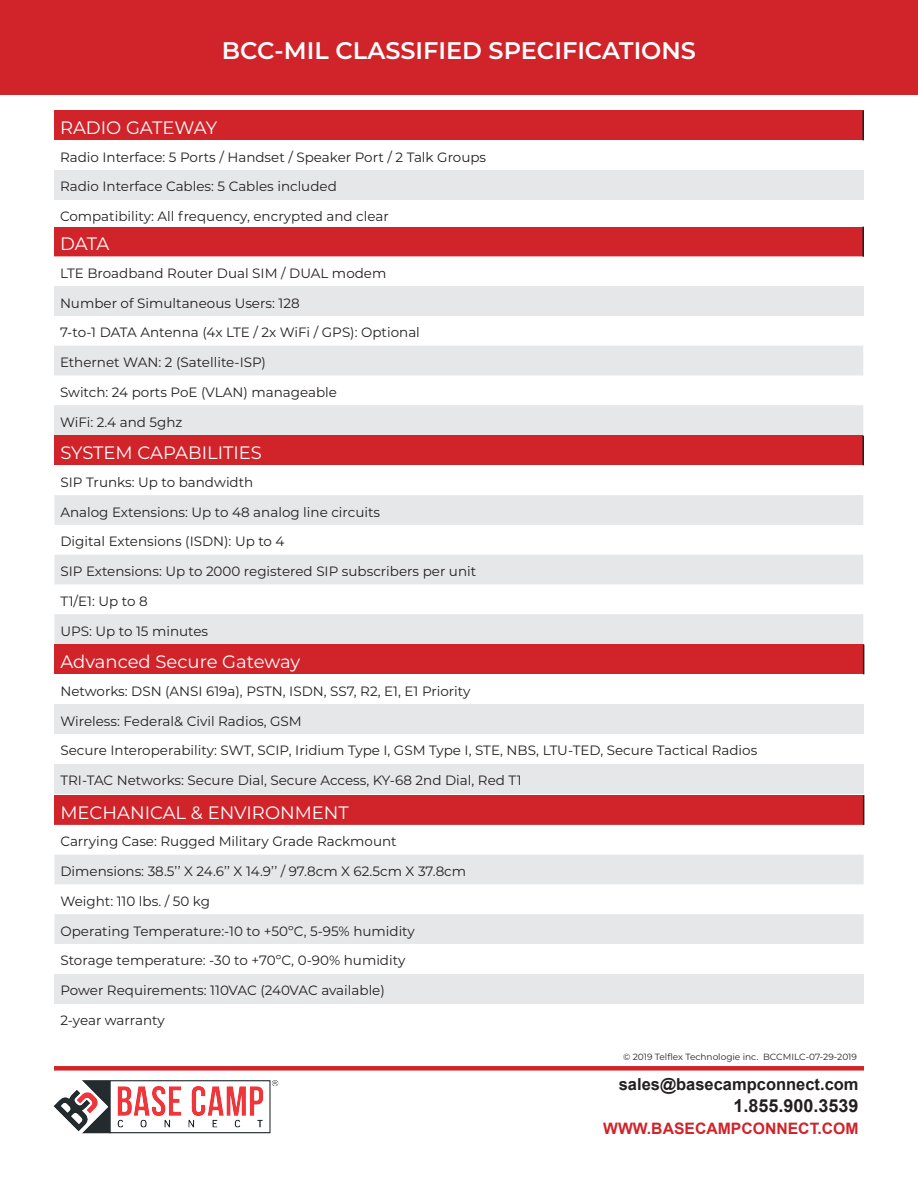
<style>
.page{position:relative;width:918px;height:1188px;background:#fff}
.page>*{position:absolute;margin:0;border:0;box-sizing:border-box;transform-origin:0 0}
.t1{font:600 24px "Montserrat";color:#fff}
.t2{font:18px "Montserrat";color:#fff}
.t3{font:700 18px "Arial";color:#231f20}
.t4{font:700 16.5px "Arial";color:#231f20}
.t5{font:700 15.75px "Arial";color:#d1232a}
.t6{font:13.5px "Montserrat";color:#231f20}
.t7{font:9px "Montserrat";color:#231f20}
</style>
<div class="page">
<div style="left:0;top:0;width:918px;height:94px;background:#d1232a"></div>
<img style="left:53px;top:1080px;width:226px;height:54px">
<div style="left:54px;top:1066px;width:810px;height:5px;background:#d1232a"></div>
<div style="left:54px;top:111px;width:809px;height:29px;background:#d1232a"></div>
<div style="left:54px;top:170px;width:809px;height:30px;background:#e6e7e9"></div>
<hr style="left:862px;top:111px;width:2px;height:29px;background:#231f20">
<div style="left:54px;top:227px;width:809px;height:29px;background:#d1232a"></div>
<svg style="left:54px;top:256px;width:809px;height:1px"></svg>
<div style="left:54px;top:286px;width:809px;height:30px;background:#e6e7e9"></div>
<svg style="left:54px;top:346px;width:809px;height:89px;fill:#e6e7e9"></svg>
<hr style="left:862px;top:227px;width:2px;height:29px;background:#231f20">
<div style="left:54px;top:436px;width:809px;height:29px;background:#d1232a"></div>
<svg style="left:54px;top:495px;width:809px;height:149px;fill:#e6e7e9"></svg>
<hr style="left:862px;top:436px;width:2px;height:29px;background:#231f20">
<div style="left:54px;top:795px;width:810px;height:30px;background:#d1232a"></div>
<svg style="left:54px;top:855px;width:810px;height:89px;fill:#e6e7e9"></svg>
<div style="left:54px;top:974px;width:810px;height:29px;background:#e6e7e9"></div>
<hr style="left:863px;top:795px;width:1px;height:30px;background:#231f20">
<div style="left:54px;top:645px;width:810px;height:29px;background:#d1232a"></div>
<div style="left:54px;top:704px;width:810px;height:30px;background:#e6e7e9"></div>
<div style="left:54px;top:764px;width:810px;height:29px;background:#e6e7e9"></div>
<svg style="left:863px;top:645px;width:1px;height:29px"></svg>
<h1 class="t1" style="left:222px;top:33px;width:476px">BCC-MIL CLASSIFIED SPECIFICATIONS</h1>
<h2 class="t2" style="left:60px;top:115px;width:159px">RADIO GATEWAY</h2>
<p class="t6" style="left:60px;top:148px;width:428px">Radio Interface: 5 Ports / Handset / Speaker Port / 2 Talk Groups</p>
<p class="t6" style="left:60px;top:177px;width:278px">Radio Interface Cables: 5 Cables included</p>
<p class="t6" style="left:60px;top:207px;width:330px">Compatibility: All frequency, encrypted and clear</p>
<h2 class="t2" style="left:60px;top:231px;width:51px">DATA</h2>
<p class="t6" style="left:60px;top:264px;width:328px">LTE Broadband Router Dual SIM / DUAL modem</p>
<p class="t6" style="left:60px;top:294px;width:241px">Number of Simultaneous Users: 128</p>
<p class="t6" style="left:60px;top:323px;width:361px">7-to-1 DATA Antenna (4x LTE / 2x WiFi / GPS): Optional</p>
<p class="t6" style="left:60px;top:353px;width:208px">Ethernet WAN: 2 (Satellite-ISP)</p>
<p class="t6" style="left:60px;top:383px;width:278px">Switch: 24 ports PoE (VLAN) manageable</p>
<p class="t6" style="left:60px;top:413px;width:124px">WiFi: 2.4 and 5ghz</p>
<h2 class="t2" style="left:60px;top:440px;width:203px">SYSTEM CAPABILITIES</h2>
<p class="t6" style="left:60px;top:473px;width:195px">SIP Trunks: Up to bandwidth</p>
<p class="t6" style="left:60px;top:502px;width:321px">Analog Extensions: Up to 48 analog line circuits</p>
<p class="t6" style="left:60px;top:532px;width:226px">Digital Extensions (ISDN): Up to 4</p>
<p class="t6" style="left:60px;top:562px;width:417px">SIP Extensions: Up to 2000 registered SIP subscribers per unit</p>
<p class="t6" style="left:60px;top:592px;width:89px">T1/E1: Up to 8</p>
<p class="t6" style="left:60px;top:622px;width:149px">UPS: Up to 15 minutes</p>
<h2 class="t2" style="left:60px;top:649px;width:241px">Advanced Secure Gateway</h2>
<p class="t6" style="left:60px;top:682px;width:411px">Networks: DSN (ANSI 619a), PSTN, ISDN, SS7, R2, E1, E1 Priority</p>
<p class="t6" style="left:60px;top:711px;width:243px">Wireless: Federal&amp; Civil Radios, GSM</p>
<p class="t6" style="left:60px;top:741px;width:698px">Secure Interoperability: SWT, SCIP, Iridium Type I, GSM Type I, STE, NBS, LTU-TED, Secure Tactical Radios</p>
<p class="t6" style="left:60px;top:771px;width:463px">TRI-TAC Networks: Secure Dial, Secure Access, KY-68 2nd Dial, Red T1</p>
<h2 class="t2" style="left:60px;top:800px;width:290px">MECHANICAL &amp; ENVIRONMENT</h2>
<p class="t6" style="left:60px;top:832px;width:338px">Carrying Case: Rugged Military Grade Rackmount</p>
<p class="t6" style="left:60px;top:862px;width:407px">Dimensions: 38.5’’ X 24.6’’ X 14.9’’ / 97.8cm X 62.5cm X 37.8cm</p>
<p class="t6" style="left:60px;top:892px;width:151px">Weight: 110 lbs. / 50 kg</p>
<p class="t6" style="left:60px;top:922px;width:356px">Operating Temperature:-10 to +50ºC, 5-95% humidity</p>
<p class="t6" style="left:60px;top:951px;width:347px">Storage temperature: -30 to +70ºC, 0-90% humidity</p>
<p class="t6" style="left:60px;top:981px;width:326px">Power Requirements: 110VAC (240VAC available)</p>
<p class="t6" style="left:60px;top:1011px;width:106px">2-year warranty</p>
<p class="t7" style="left:623px;top:1051px;width:235px">© 2019 Telflex Technologie inc. BCCMILC-07-29-2019</p>
<p class="t4" style="left:619px;top:1073px;width:241px">sales@basecampconnect.com</p>
<h2 class="t3" style="left:734px;top:1094px;width:127px">1.855.900.3539</h2>
<p class="t5" style="left:603px;top:1118px;width:257px">WWW.BASECAMPCONNECT.COM</p>
</div>
